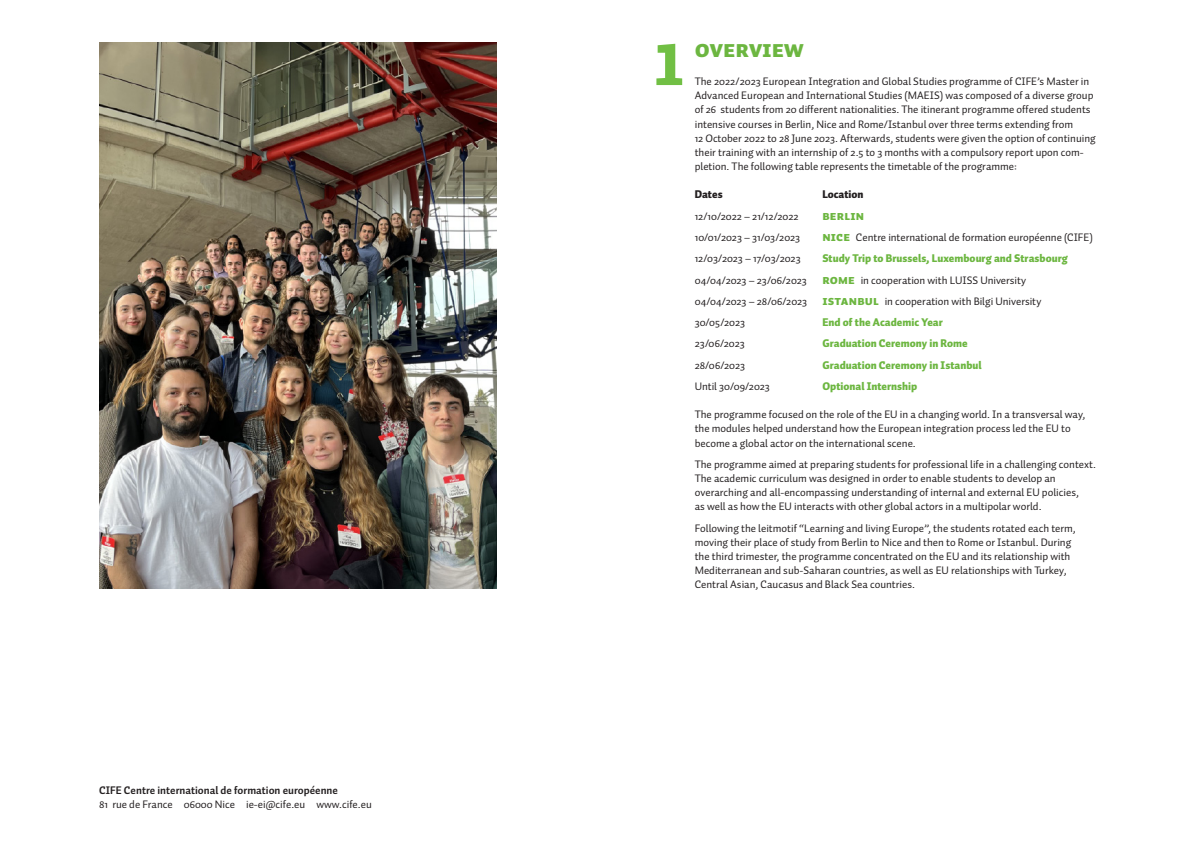
<style>
.page{position:relative;width:1191px;height:842px;background:#fff}
.page>*{position:absolute;margin:0;border:0;box-sizing:border-box;transform-origin:0 0}
.t1{font:900 58px "Auto Pro";color:#71bf44}
.t2{font:24px "Auto Pro Black Small Caps";color:#6cb640}
.t3{font:13px "Auto Pro Black Small Caps";letter-spacing:.015em;color:#6cb640}
.t4{font:11px/14.2px "Auto Pro";color:#231f20}
.t5{font:900 11px "Auto Pro";color:#6cb640}
.t6{font:700 11px "Auto Pro";color:#231f20}
.t7{font:900 11px "Auto Pro";color:#231f20}
.s1{font-family:"Auto Pro Black Small Caps";font-size:13px;color:#6cb640}
.s2{font-weight:900;color:#6cb640}
</style>
<div class="page">
<img style="left:99px;top:43px;width:397px;height:545px">
<p class="t6" style="left:99px;top:782px;width:240px">CIFE Centre international de formation européenne</p>
<p class="t4" style="left:99px;top:797px;width:274px">81 rue de France 06000 Nice ie-ei@cife.eu www.cife.eu</p>
<h1 class="t1" style="left:655px;top:23px;width:30px">1</h1>
<h2 class="t2" style="left:694px;top:31px;width:110px">overview</h2>
<p class="t4" style="left:694px;top:74px;width:403px">The 2022/2023 European Integration and Global Studies programme of CIFE’s Master in Advanced European and International Studies (MAEIS) was composed of a diverse group of 26 students from 20 different nationalities. The itinerant programme offered students intensive courses in Berlin, Nice and Rome/Istanbul over three terms extending from<br>12 October 2022 to 28 June 2023. Afterwards, students were given the option of continuing their training with an internship of 2.5 to 3 months with a compulsory report upon com&shy;pletion. The following table represents the timetable of the programme:</p>
<p class="t7" style="left:694px;top:187px;width:29px">Dates</p>
<p class="t7" style="left:822px;top:187px;width:43px">Location</p>
<p class="t4" style="left:694px;top:209px;width:105px">12/10/2022 – 21/12/2022</p>
<p class="t3" style="left:822px;top:206px;width:43px">berlin</p>
<p class="t4" style="left:694px;top:230px;width:107px">10/01/2023 – 31/03/2023</p>
<p class="t4" style="left:822px;top:230px;width:272px"><span class="s1">nice</span> Centre international de formation européenne (CIFE)</p>
<p class="t4" style="left:694px;top:251px;width:107px">12/03/2023 – 17/03/2023</p>
<p class="t4" style="left:694px;top:248px;width:374px;line-height:21.3px;text-indent:128px"><span class="s2">Study Trip to Brussels, Luxembourg and Strasbourg </span>04/04/2023 – 23/06/2023 <span class="s1">rome</span> in cooperation with LUISS University 04/04/2023 – 28/06/2023 <span class="s1">istanbul</span> in cooperation with Bilgi University 30/05/2023</p>
<p class="t5" style="left:822px;top:314px;width:122px">End of the Academic Year</p>
<p class="t4" style="left:694px;top:336px;width:52px">23/06/2023</p>
<p class="t5" style="left:822px;top:336px;width:147px">Graduation Ceremony in Rome</p>
<p class="t4" style="left:694px;top:357px;width:52px">28/06/2023</p>
<p class="t5" style="left:822px;top:357px;width:161px">Graduation Ceremony in Istanbul</p>
<p class="t4" style="left:694px;top:379px;width:77px">Until 30/09/2023</p>
<p class="t5" style="left:822px;top:378px;width:96px">Optional Internship</p>
<p class="t4" style="left:694px;top:407px;width:392px">The programme focused on the role of the EU in a changing world. In a transversal way, the modules helped understand how the European integration process led the EU to become a global actor on the international scene.</p>
<p class="t4" style="left:694px;top:457px;width:403px">The programme aimed at preparing students for professional life in a challenging context.<br>The academic curriculum was designed in order to enable students to develop an overarching and all-encompassing understanding of internal and external EU policies,<br>as well as how the EU interacts with other global actors in a multipolar world.</p>
<p class="t4" style="left:694px;top:520px;width:382px">Following the leitmotif “Learning and living Europe”, the students rotated each term, moving their place of study from Berlin to Nice and then to Rome or Istanbul. During the third trimester, the programme concentrated on the EU and its relationship with Mediterranean and sub-Saharan countries, as well as EU relationships with Turkey, Central Asian, Caucasus and Black Sea countries.</p>
</div>
